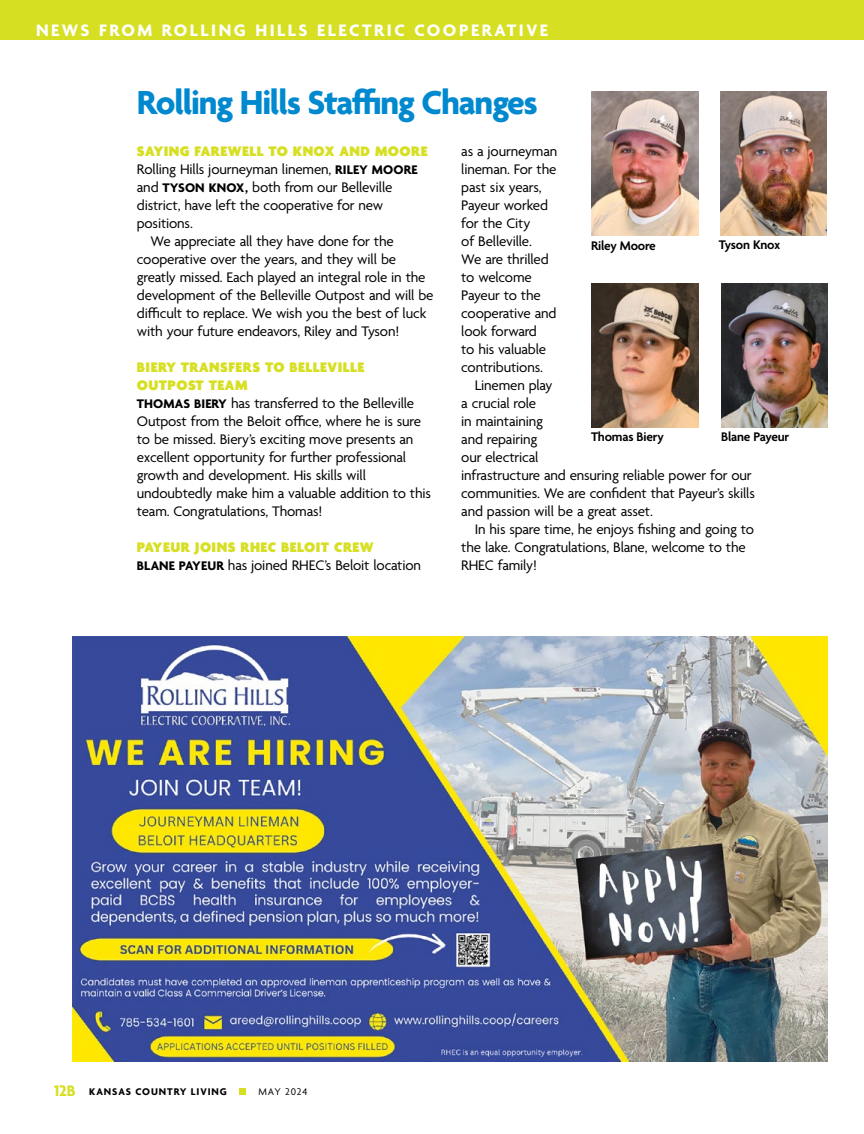
<style>
.page{position:relative;width:864px;height:1134px;background:#fff}
.page>*{position:absolute;margin:0;border:0;box-sizing:border-box;transform-origin:0 0}
.t1{font:700 36px "Agenda";letter-spacing:-.035em;color:#0089cf}
.t2{font:700 18px "Agenda";letter-spacing:.14em;color:#fff}
.t3{font:15px/18px "Agenda";letter-spacing:-.01em;color:#000}
.t4{font:900 15px "Agenda";letter-spacing:.03em;color:#d7df23}
.t5{font:600 13.5px "Agenda";letter-spacing:-.015em;color:#000}
.t6{font:700 10.5px "Agenda";letter-spacing:.09em;color:#000}
.t7{font:10.5px "Agenda";letter-spacing:.085em;color:#000}
.s1{font-weight:700;font-size:13.5px}
.s2{font-weight:900;color:#d7df23}
.s3{font-size:16.5px;color:#d7df23}
</style>
<div class="page">
<img style="left:72px;top:636px;width:756px;height:426px">
<img style="left:592px;top:91px;width:106px;height:144px">
<img style="left:720px;top:91px;width:107px;height:144px">
<img style="left:592px;top:283px;width:106px;height:144px">
<img style="left:721px;top:283px;width:107px;height:144px">
<div style="left:239px;top:1088px;width:7px;height:7px;background:#d7df23"></div>
<div style="left:0;top:0;width:864px;height:40px;background:#d7df23"></div>
<p class="t2" style="left:36px;top:21px;width:514px">NEWS FROM ROLLING HILLS ELECTRIC COOPERATIVE</p>
<h1 class="t1" style="left:137px;top:83px;width:403px">Rolling Hills Staffing Changes</h1>
<p class="t4" style="left:137px;top:143px;width:292px">SAYING FAREWELL TO KNOX AND MOORE</p>
<p class="t3" style="left:137px;top:161px;width:282px">Rolling Hills journeyman linemen, <span class="s1">RILEY MOORE</span></p>
<p class="t3" style="left:137px;top:179px;width:257px">and <span class="s1">TYSON KNOX,</span> both from our Belleville</p>
<p class="t3" style="left:137px;top:197px;width:248px">district, have left the cooperative for new</p>
<p class="t3" style="left:137px;top:215px;width:58px">positions.</p>
<p class="t3" style="left:150px;top:233px;width:245px">We appreciate all they have done for the</p>
<p class="t3" style="left:137px;top:251px;width:261px">cooperative over the years, and they will be</p>
<p class="t3" style="left:137px;top:269px;width:290px">greatly missed. Each played an integral role in the</p>
<p class="t3" style="left:137px;top:287px;width:298px">development of the Belleville Outpost and will be</p>
<p class="t3" style="left:137px;top:305px;width:291px">difficult to replace. We wish you the best of luck</p>
<p class="t3" style="left:137px;top:323px;width:264px">with your future endeavors, Riley and Tyson!</p>
<p class="t3" style="left:137px;top:359px;width:296px"><span class="s2">BIERY TRANSFERS TO BELLEVILLE OUTPOST TEAM<br></span><span class="s1">THOMAS BIERY</span> has transferred to the Belleville Outpost from the Beloit office, where he is sure to be missed. Biery’s exciting move presents an excellent opportunity for further professional growth and development. His skills will undoubtedly make him a valuable addition to this team. Congratulations, Thomas!</p>
<p class="t3" style="left:137px;top:539px;width:286px"><span class="s2">PAYEUR JOINS RHEC BELOIT CREW<br></span><span class="s1">BLANE PAYEUR</span> has joined RHEC’s Beloit location</p>
<p class="t3" style="left:461px;top:143px;width:98px">as a journeyman</p>
<p class="t3" style="left:461px;top:161px;width:97px">lineman. For the</p>
<p class="t3" style="left:461px;top:179px;width:82px">past six years,</p>
<p class="t3" style="left:461px;top:197px;width:88px">Payeur worked</p>
<p class="t3" style="left:461px;top:215px;width:71px">for the City</p>
<p class="t3" style="left:461px;top:233px;width:72px">of Belleville.</p>
<p class="t3" style="left:461px;top:251px;width:89px">We are thrilled</p>
<p class="t3" style="left:461px;top:269px;width:72px">to welcome</p>
<p class="t3" style="left:461px;top:287px;width:81px">Payeur to the</p>
<p class="t3" style="left:461px;top:305px;width:97px">cooperative and</p>
<p class="t3" style="left:461px;top:323px;width:77px">look forward</p>
<p class="t3" style="left:461px;top:341px;width:86px">to his valuable</p>
<p class="t3" style="left:461px;top:359px;width:83px">contributions.</p>
<p class="t3" style="left:475px;top:377px;width:79px">Linemen play</p>
<p class="t3" style="left:461px;top:395px;width:76px">a crucial role</p>
<p class="t3" style="left:461px;top:413px;width:83px">in maintaining</p>
<p class="t3" style="left:461px;top:431px;width:78px">and repairing</p>
<p class="t3" style="left:461px;top:449px;width:79px">our electrical</p>
<p class="t3" style="left:461px;top:467px;width:292px">infrastructure and ensuring reliable power for our</p>
<p class="t3" style="left:461px;top:485px;width:295px">communities. We are confident that Payeur’s skills</p>
<p class="t3" style="left:461px;top:503px;width:193px">and passion will be a great asset.</p>
<p class="t3" style="left:475px;top:521px;width:281px">In his spare time, he enjoys fishing and going to</p>
<p class="t3" style="left:461px;top:539px;width:286px">the lake. Congratulations, Blane, welcome to the</p>
<p class="t3" style="left:461px;top:557px;width:77px">RHEC family!</p>
<p class="t5" style="left:591px;top:239px;width:66px">Riley Moore</p>
<p class="t5" style="left:719px;top:238px;width:63px">Tyson Knox</p>
<p class="t5" style="left:591px;top:430px;width:74px">Thomas Biery</p>
<p class="t5" style="left:721px;top:429px;width:70px">Blane Payeur</p>
<p class="t6" style="left:54px;top:1086px;width:174px"><span class="s3">12B</span> KANSAS COUNTRY LIVING</p>
<p class="t7" style="left:258px;top:1086px;width:51px">MAY 2024</p>
</div>
